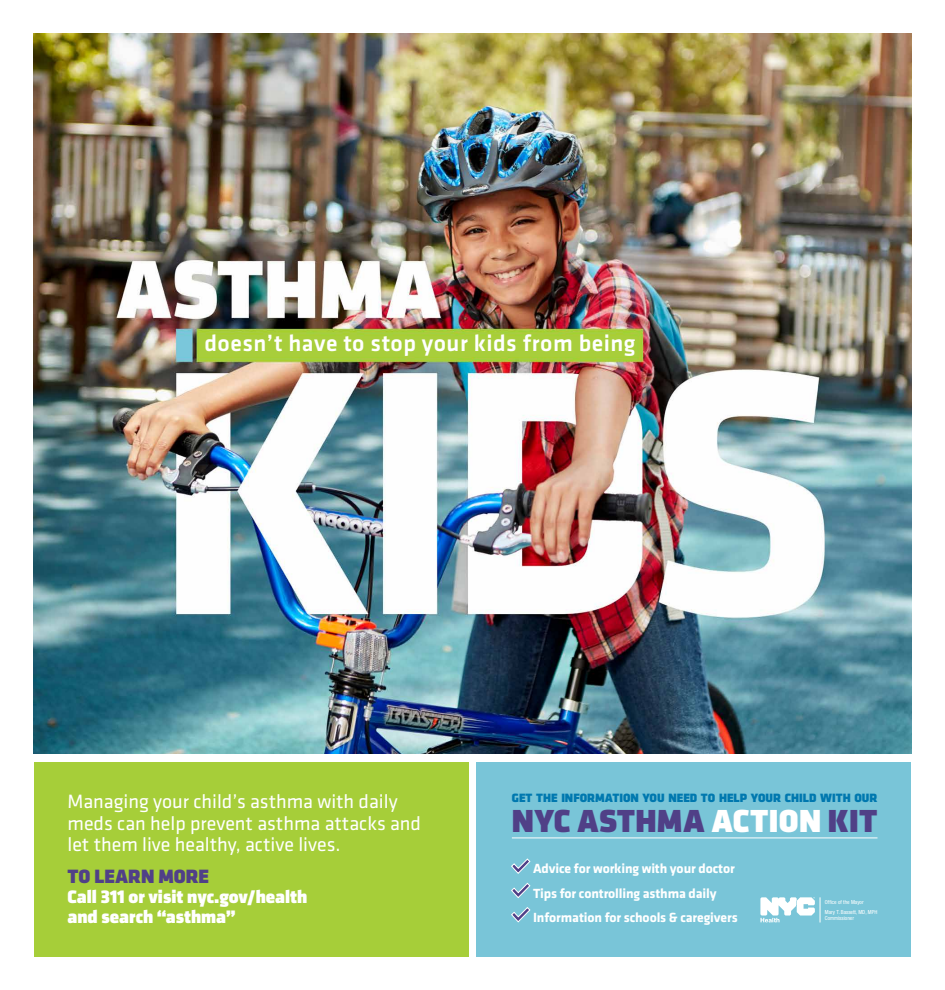
<style>
.page{position:relative;width:945px;height:990px;background:#fff}
.page>*{position:absolute;margin:0;border:0;box-sizing:border-box;transform-origin:0 0}
.t1{font:33.12px "Klavika Display Bl";letter-spacing:.01em;color:#504087}
.t2{font:500 23.75px "Klavika Basic";letter-spacing:.02em;color:#fff}
.t3{font:20px/21.9px "Klavika Basic";color:#fff}
.t4{font:20px "Klavika Display Bl";color:#504087}
.t5{font:18.75px/20px "Klavika Display Bl";color:#fff}
.t6{font:700 13.75px/24.5px "Klavika Basic";letter-spacing:-.01em;color:#fff}
.t7{font:12.5px "Klavika Display Bl";color:#0078af}
.t8{font:condensed 5.5px/10px "Helvetica Neue";color:#fff}
.s1{color:#fff}
</style>
<div class="page">
<img style="left:34px;top:34px;width:877px;height:720px">
<div style="left:34px;top:762px;width:434px;height:194px;background:#a6ce39"></div>
<div style="left:477px;top:762px;width:434px;height:194px;background:#79c5d8"></div>
<hr style="left:512px;top:838px;width:366px;height:1px;background:#fff">
<svg style="left:511px;top:907px;width:20px;height:16px"></svg>
<svg style="left:511px;top:883px;width:20px;height:15px"></svg>
<svg style="left:511px;top:858px;width:20px;height:16px"></svg>
<svg style="left:760px;top:897px;width:61px;height:25px"></svg>
<p class="t2" style="left:204px;top:327px;width:433px">doesn’t have to stop your kids from being</p>
<p class="t3" style="left:67px;top:789px;width:355px">Managing your child’s asthma with daily meds can help prevent asthma attacks and let them live healthy, active lives.</p>
<p class="t7" style="left:512px;top:791px;width:367px">GET THE INFORMATION YOU NEED TO HELP YOUR CHILD WITH OUR</p>
<h1 class="t1" style="left:512px;top:802px;width:367px">NYC ASTHMA <span class="s1">ACTION</span> KIT</h1>
<p class="t6" style="left:533px;top:856px;width:206px">Advice for working with your doctor<br>Tips for controlling asthma daily<br>Information for schools &amp; caregivers</p>
<p class="t4" style="left:68px;top:864px;width:143px">TO LEARN MORE</p>
<p class="t5" style="left:68px;top:887px;width:241px">Call 311 or visit nyc.gov/health and search “asthma”</p>
<p class="t8" style="left:825px;top:897px;width:54px">Office of the Mayor<br>Mary T. Bassett, MD, MPH</p>
<p class="t8" style="left:825px;top:913px;width:31px">Commissioner</p>
</div>
